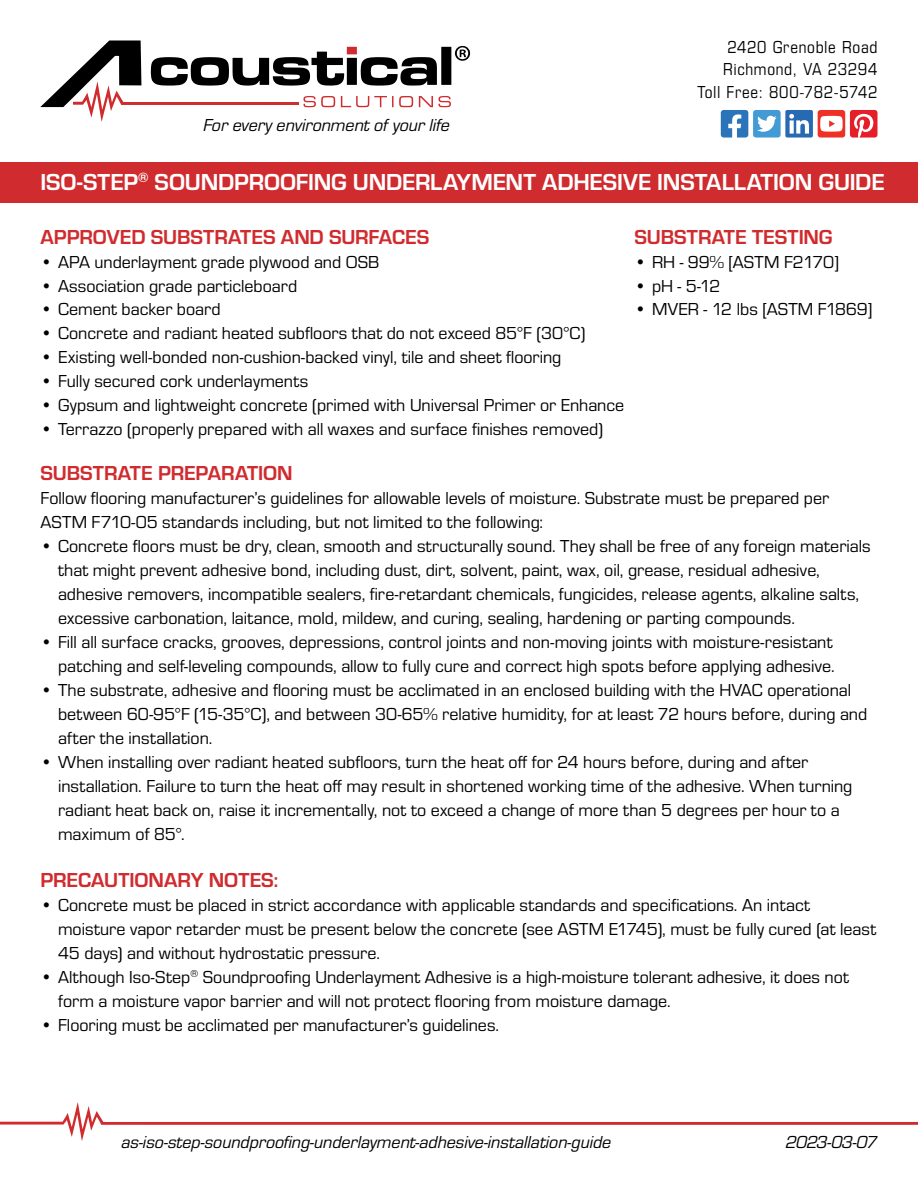
<style>
.page{position:relative;width:918px;height:1188px;background:#fff}
.page>*{position:absolute;margin:0;border:0;box-sizing:border-box;transform-origin:0 0}
.t1{font:700 24px "Eurostile";letter-spacing:-.005em;color:#fff}
.t2{font:700 21px "Eurostile";letter-spacing:-.005em;color:#d02b2e}
.t3{font:18px/24px "Eurostile";color:#000}
.t4{font:italic 18px "Eurostile";letter-spacing:-.005em;color:#000}
.t5{font:18px/22.5px "Eurostile Con";letter-spacing:.035em;color:#000;text-align:right}
</style>
<div class="page">
<svg style="left:0;top:1102px;width:918px;height:39px"></svg>
<svg style="left:721px;top:110px;width:156px;height:28px"></svg>
<div style="left:0;top:162px;width:918px;height:40px;background:#d02b2e"></div>
<svg style="left:40px;top:40px;width:430px;height:82px"></svg>
<p class="t4" style="left:204px;top:113px;width:248px">For every environment of your life</p>
<p class="t5" style="left:697px;top:34px;width:182px">2420 Grenoble Road<br>Richmond, VA 23294<br>Toll Free: 800-782-5742</p>
<h1 class="t1" style="left:40px;top:165px;width:846px">ISO-STEP<sup>®</sup> SOUNDPROOFING UNDERLAYMENT ADHESIVE INSTALLATION GUIDE</h1>
<p class="t2" style="left:40px;top:221px;width:390px">APPROVED SUBSTRATES AND SURFACES</p>
<p class="t3" style="left:40px;top:249px;width:340px">• APA underlayment grade plywood and OSB</p>
<p class="t3" style="left:40px;top:273px;width:258px">• Association grade particleboard</p>
<p class="t3" style="left:40px;top:297px;width:182px">• Cement backer board</p>
<p class="t3" style="left:40px;top:321px;width:546px">• Concrete and radiant heated subfloors that do not exceed 85°F (30°C)</p>
<p class="t3" style="left:40px;top:345px;width:522px">• Existing well-bonded non-cushion-backed vinyl, tile and sheet flooring</p>
<p class="t3" style="left:40px;top:369px;width:269px">• Fully secured cork underlayments</p>
<p class="t3" style="left:40px;top:393px;width:585px">• Gypsum and lightweight concrete (primed with Universal Primer or Enhance</p>
<p class="t3" style="left:40px;top:417px;width:564px">• Terrazzo (properly prepared with all waxes and surface finishes removed)</p>
<p class="t2" style="left:634px;top:221px;width:200px">SUBSTRATE TESTING</p>
<p class="t3" style="left:634px;top:249px;width:206px">• RH - 99% [ASTM F2170]</p>
<p class="t3" style="left:634px;top:273px;width:87px">• pH - 5-12</p>
<p class="t3" style="left:634px;top:297px;width:239px">• MVER - 12 lbs [ASTM F1869]</p>
<p class="t2" style="left:40px;top:458px;width:254px">SUBSTRATE PREPARATION</p>
<p class="t3" style="left:40px;top:485px;width:790px">Follow flooring manufacturer’s guidelines for allowable levels of moisture. Substrate must be prepared per<br>ASTM F710-05 standards including, but not limited to the following:</p>
<p class="t3" style="left:58px;top:533px;width:814px;text-indent:-18px">• Concrete floors must be dry, clean, smooth and structurally sound. They shall be free of any foreign materials that might prevent adhesive bond, including dust, dirt, solvent, paint, wax, oil, grease, residual adhesive, adhesive removers, incompatible sealers, fire-retardant chemicals, fungicides, release agents, alkaline salts, excessive carbonation, laitance, mold, mildew, and curing, sealing, hardening or parting compounds.</p>
<p class="t3" style="left:40px;top:629px;width:796px;text-align:right">• Fill all surface cracks, grooves, depressions, control joints and non-moving joints with moisture-resistant patching and self-leveling compounds, allow to fully cure and correct high spots before applying adhesive.</p>
<p class="t3" style="left:58px;top:677px;width:811px;text-indent:-18px">• The substrate, adhesive and flooring must be acclimated in an enclosed building with the HVAC operational between 60-95°F (15-35°C), and between 30-65% relative humidity, for at least 72 hours before, during and after the installation.</p>
<p class="t3" style="left:58px;top:749px;width:796px;text-indent:-18px">• When installing over radiant heated subfloors, turn the heat off for 24 hours before, during and after installation. Failure to turn the heat off may result in shortened working time of the adhesive. When turning radiant heat back on, raise it incrementally, not to exceed a change of more than 5 degrees per hour to a maximum of 85°.</p>
<p class="t2" style="left:40px;top:865px;width:239px">PRECAUTIONARY NOTES:</p>
<p class="t3" style="left:58px;top:892px;width:820px;text-indent:-18px">• Concrete must be placed in strict accordance with applicable standards and specifications. An intact moisture vapor retarder must be present below the concrete (see ASTM E1745), must be fully cured (at least<br>45 days) and without hydrostatic pressure.</p>
<p class="t3" style="left:58px;top:964px;width:793px;text-indent:-18px">• Although Iso-Step<sup>®</sup> Soundproofing Underlayment Adhesive is a high-moisture tolerant adhesive, it does not form a moisture vapor barrier and will not protect flooring from moisture damage.</p>
<p class="t3" style="left:40px;top:1012px;width:460px">• Flooring must be acclimated per manufacturer’s guidelines.</p>
<p class="t4" style="left:122px;top:1130px;width:491px">as-iso-step-soundproofing-underlayment-adhesive-installation-guide</p>
<p class="t4" style="left:786px;top:1130px;width:93px">2023-03-07</p>
</div>
